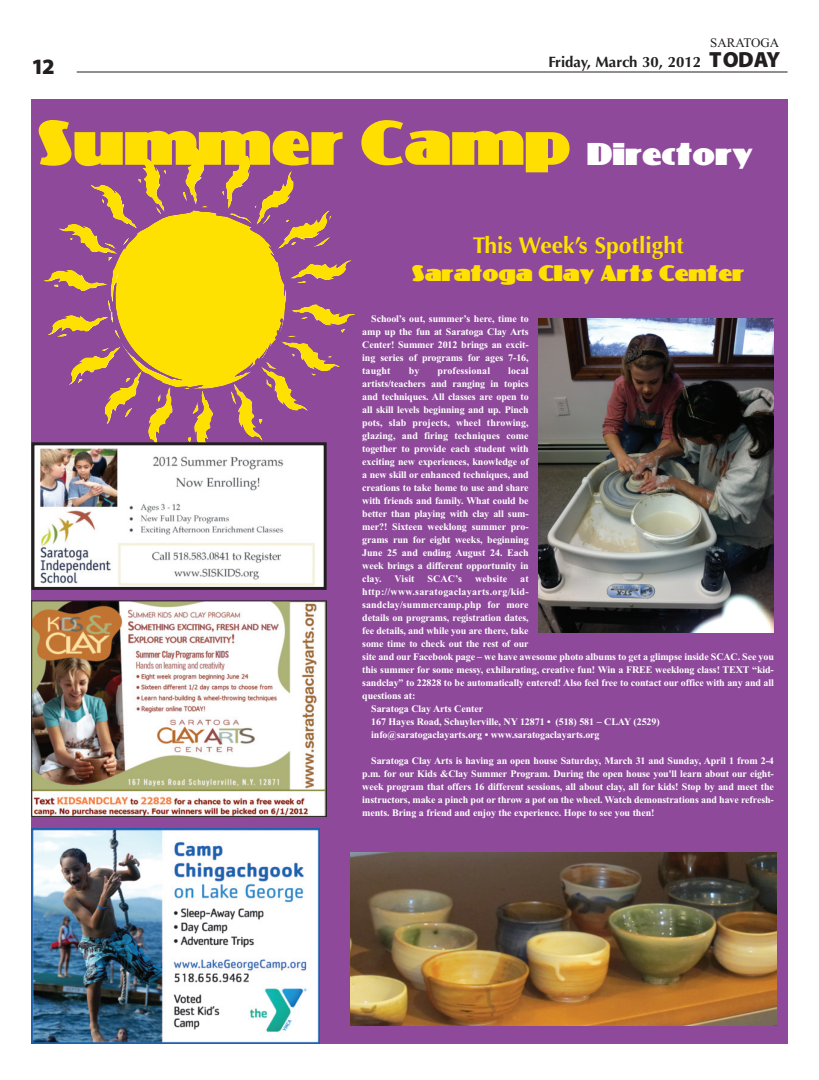
<style>
.page{position:relative;width:819px;height:1080px;background:#fff}
.page>*{position:absolute;margin:0;border:0;box-sizing:border-box;transform-origin:0 0}
.t1{font:56px "Phatt Phreddy";color:#ffdf01}
.t2{font:700 22.8px "Optima";color:#ffe101}
.t3{font:900 22px "Myriad Pro";color:#231f20}
.t4{font:20px "Phatt Phreddy";color:#ffe101}
.t5{font:700 15px "Optima";color:#231f20}
.t6{font:13px "Times New Roman";color:#231f20}
.t7{font:700 10px/13px "Times New Roman";letter-spacing:-.01em;color:#fff;text-align:justify}
.t8{font:700 10px "Times New Roman";letter-spacing:.01em;color:#fff}
.t9{font:700 10px "Times New Roman";letter-spacing:.025em;color:#fff}
.s1{font-family:"Myriad Pro";font-weight:900;font-size:22px}
.s2{font-size:28px;color:#fff}
</style>
<div class="page">
<div style="left:31px;top:99px;width:757px;height:945px;background:#8e499b"></div>
<hr style="left:77px;top:72px;width:711px;height:1px;background:#231f20">
<img style="left:105px;top:210px;width:181px;height:231px">
<img style="left:33px;top:603px;width:292px;height:212px">
<div style="left:31px;top:601px;width:296px;height:216px;border:1px solid #231f20"></div>
<img style="left:35px;top:446px;width:288px;height:140px">
<div style="left:31px;top:442px;width:296px;height:148px;border:3px solid #231f20"></div>
<img style="left:351px;top:853px;width:426px;height:173px">
<img style="left:539px;top:318px;width:235px;height:315px">
<img style="left:31px;top:828px;width:288px;height:216px">
<h3 class="t6" style="left:710px;top:35px;width:71px">SARATOGA</h3>
<h3 class="t3" style="left:31px;top:54px;width:25px">12</h3>
<h3 class="t5" style="left:548px;top:55px;width:233px">Friday, March 30, 2012 <span class="s1">TODAY</span></h3>
<h1 class="t1" style="left:37px;top:113px;width:717px">Summer Camp <span class="s2">Directory</span></h1>
<h2 class="t2" style="left:473px;top:236px;width:212px">This Week’s Spotlight</h2>
<h3 class="t4" style="left:412px;top:263px;width:334px">Saratoga Clay Arts Center</h3>
<p class="t7" style="left:362px;top:313px;width:168px;text-indent:9px">School’s out, summer’s here, time to amp up the fun at Saratoga Clay Arts Center! Summer 2012 brings an excit&shy;ing series of programs for ages 7-16, taught</p>
<p class="t7" style="left:409px;top:365px;width:12px">by</p>
<p class="t8" style="left:438px;top:367px;width:54px">professional</p>
<p class="t7" style="left:362px;top:365px;width:168px;text-indent:146px">local artists/teachers and ranging in topics and techniques. All classes are open to all skill levels beginning and up. Pinch pots, slab projects, wheel throwing, glazing, and firing techniques come together to provide each student with exciting new experiences, knowledge of a new skill or enhanced techniques, and creations to take home to use and share with friends and family. What could be better than playing with clay all sum&shy;mer?! Sixteen weeklong summer pro&shy;grams run for eight weeks, beginning June 25 and ending August 24. Each week brings a different opportunity in clay.</p>
<p class="t7" style="left:395px;top:573px;width:22px">Visit</p>
<p class="t7" style="left:428px;top:573px;width:36px">SCAC’s</p>
<p class="t8" style="left:475px;top:575px;width:34px">website</p>
<p class="t7" style="left:520px;top:573px;width:10px">at</p>
<p class="t9" style="left:362px;top:588px;width:168px">http://www.saratogaclayarts.org/kid-</p>
<p class="t8" style="left:362px;top:601px;width:168px">sandclay/summercamp.php for more</p>
<p class="t7" style="left:362px;top:612px;width:168px">details on programs, registration dates,</p>
<p class="t7" style="left:362px;top:625px;width:168px">fee details, and while you are there, take</p>
<p class="t7" style="left:362px;top:638px;width:168px">some time to check out the rest of our</p>
<p class="t7" style="left:362px;top:651px;width:413px">site and our Facebook page – we have awesome photo albums to get a glimpse inside SCAC. See you</p>
<p class="t7" style="left:362px;top:664px;width:413px">this summer for some messy, exhilarating, creative fun! Win a FREE weeklong class! TEXT “kid-</p>
<p class="t7" style="left:362px;top:677px;width:413px">sandclay” to 22828 to be automatically entered! Also feel free to contact our office with any and all</p>
<p class="t7" style="left:362px;top:690px;width:55px">questions at:</p>
<p class="t7" style="left:371px;top:703px;width:113px">Saratoga Clay Arts Center</p>
<p class="t7" style="left:371px;top:716px;width:290px">167 Hayes Road, Schuylerville, NY 12871 • (518) 581 – CLAY (2529)</p>
<p class="t7" style="left:371px;top:729px;width:230px">info@saratogaclayarts.org • www.saratogaclayarts.org</p>
<p class="t7" style="left:362px;top:755px;width:413px;text-indent:9px">Saratoga Clay Arts is having an open house Saturday, March 31 and Sunday, April 1 from 2-4 p.m. for our Kids &amp;Clay Summer Program. During the open house you'll learn about our eight&shy;week program that offers 16 different sessions, all about clay, all for kids! Stop by and meet the instructors, make a pinch pot or throw a pot on the wheel. Watch demonstrations and have refresh&shy;ments. Bring a friend and enjoy the experience. Hope to see you then!</p>
</div>
